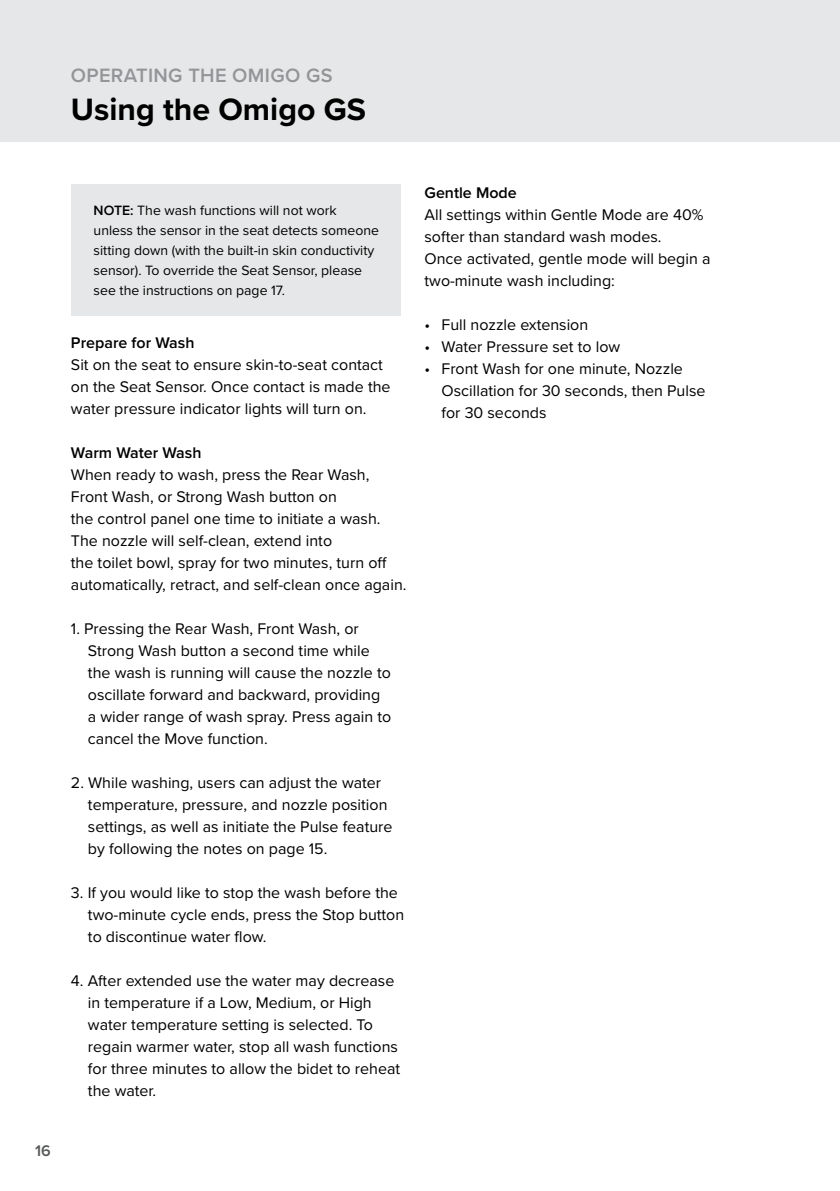
<style>
.page{position:relative;width:840px;height:1191px;background:#fff}
.page>*{position:absolute;margin:0;border:0;box-sizing:border-box;transform-origin:0 0}
.t1{font:700 32px "Proxima Nova";color:#000}
.t2{font:600 20px "Proxima Nova";letter-spacing:.015em;color:#939598}
.t3{font:16px/22px "Proxima Nova";color:#000}
.t4{font:600 16px "Proxima Nova";color:#000}
.t5{font:600 16px "Proxima Nova";color:#58595b}
.t6{font:14px/20px "Proxima Nova";color:#000}
.s1{font-weight:600}
</style>
<div class="page">
<div style="left:0;top:0;width:839px;height:142px;background:#e6e7e8"></div>
<div style="left:71px;top:184px;width:329px;height:131px;background:#e6e7e8"></div>
<p class="t2" style="left:71px;top:60px;width:263px">OPERATING THE OMIGO GS</p>
<h1 class="t1" style="left:71px;top:86px;width:296px">Using the Omigo GS</h1>
<p class="t5" style="left:35px;top:1139px;width:17px">16</p>
<p class="t6" style="left:94px;top:200px;width:287px"><span class="s1">NOTE:</span> The wash functions will not work unless the sensor in the seat detects someone sitting down (with the built-in skin conductivity sensor). To override the Seat Sensor, please see the instructions on page 17.</p>
<p class="t4" style="left:71px;top:330px;width:125px">Prepare for Wash</p>
<p class="t3" style="left:71px;top:352px;width:321px">Sit on the seat to ensure skin-to-seat contact on the Seat Sensor. Once contact is made the water pressure indicator lights will turn on.</p>
<p class="t4" style="left:71px;top:440px;width:132px">Warm Water Wash</p>
<p class="t3" style="left:71px;top:462px;width:337px">When ready to wash, press the Rear Wash, Front Wash, or Strong Wash button on<br>the control panel one time to initiate a wash.<br>The nozzle will self-clean, extend into<br>the toilet bowl, spray for two minutes, turn off automatically, retract, and self-clean once again.</p>
<p class="t3" style="left:88px;top:616px;width:304px;text-indent:-17px">1. Pressing the Rear Wash, Front Wash, or Strong Wash button a second time while the wash is running will cause the nozzle to oscillate forward and backward, providing a wider range of wash spray. Press again to cancel the Move function.</p>
<p class="t3" style="left:88px;top:770px;width:306px;text-indent:-17px">2. While washing, users can adjust the water temperature, pressure, and nozzle position settings, as well as initiate the Pulse feature by following the notes on page 15.</p>
<p class="t3" style="left:88px;top:880px;width:317px;text-indent:-17px">3. If you would like to stop the wash before the two-minute cycle ends, press the Stop button to discontinue water flow.</p>
<p class="t3" style="left:88px;top:968px;width:313px;text-indent:-17px">4. After extended use the water may decrease in temperature if a Low, Medium, or High water temperature setting is selected. To regain warmer water, stop all wash functions for three minutes to allow the bidet to reheat the water.</p>
<p class="t4" style="left:424px;top:180px;width:94px">Gentle Mode</p>
<p class="t3" style="left:424px;top:203px;width:287px">All settings within Gentle Mode are 40% softer than standard wash modes.<br>Once activated, gentle mode will begin a two-minute wash including:</p>
<p class="t3" style="left:424px;top:313px;width:165px">• Full nozzle extension</p>
<p class="t3" style="left:424px;top:335px;width:197px">• Water Pressure set to low</p>
<p class="t3" style="left:441px;top:357px;width:265px;text-indent:-17px">• Front Wash for one minute, Nozzle<br>Oscillation for 30 seconds, then Pulse for 30 seconds</p>
</div>
